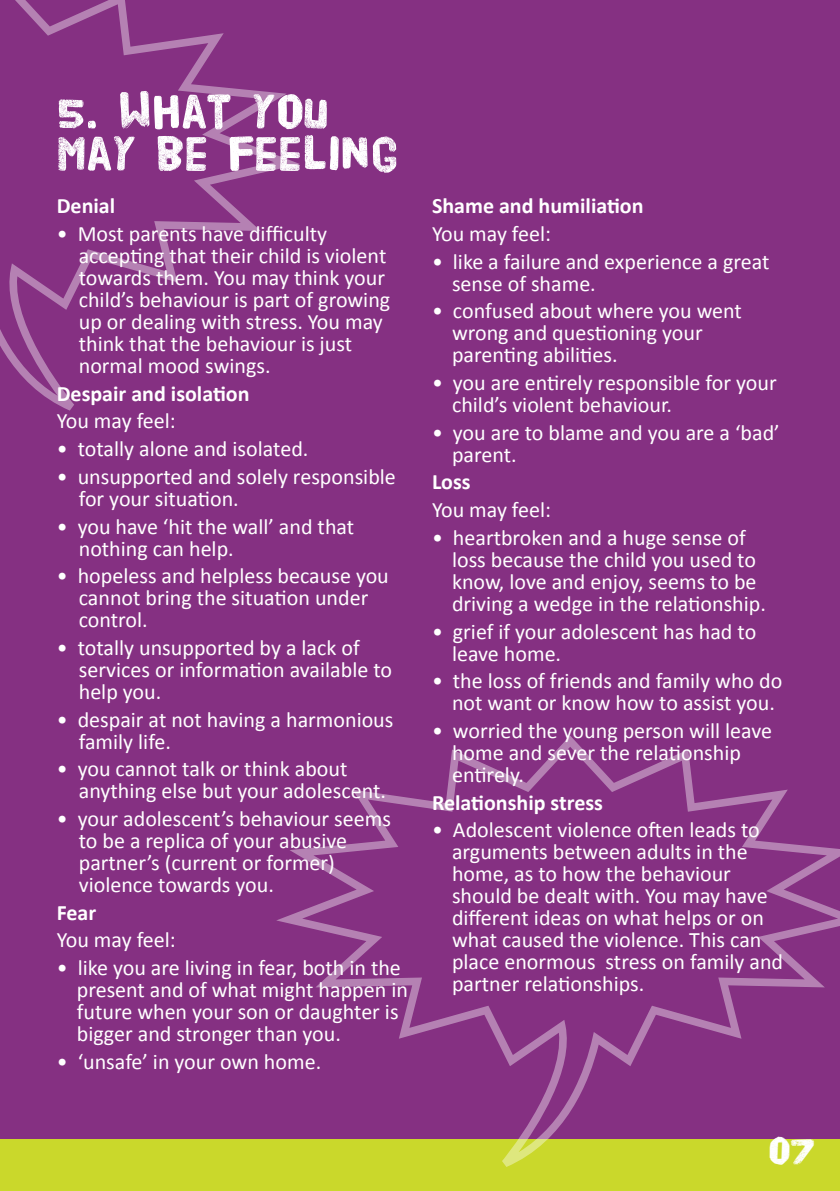
<style>
.page{position:relative;width:840px;height:1191px;background:#fff}
.page>*{position:absolute;margin:0;border:0;box-sizing:border-box;transform-origin:0 0}
.t1{font:50px/42px "HVD Poster";color:#fff}
.t2{font:44px "HVD Poster";color:#fff}
.t3{font:22px/22px "Calibri";color:#fff}
.t4{font:700 22px "Calibri";color:#fff}
</style>
<div class="page">
<div style="left:0;top:0;width:839px;height:1191px;background:#853082"></div>
<div style="left:0;top:1140px;width:839px;height:51px;background:#cad82b"></div>
<svg style="left:276px;top:735px;width:563px;height:432px"></svg>
<svg style="left:0;top:0;width:300px;height:410px"></svg>
<p class="t1" style="left:57px;top:91px;width:343px">5. What you may be feeling</p>
<p class="t4" style="left:57px;top:192px;width:60px">Denial</p>
<p class="t3" style="left:79px;top:223px;width:313px;text-indent:-22px">• Most parents have difficulty accepting that their child is violent towards them. You may think your child’s behaviour is part of growing up or dealing with stress. You may think that the behaviour is just normal mood swings.</p>
<p class="t4" style="left:57px;top:379px;width:194px">Despair and isolation</p>
<p class="t3" style="left:57px;top:410px;width:120px">You may feel:</p>
<p class="t3" style="left:57px;top:438px;width:253px">• totally alone and isolated.</p>
<p class="t3" style="left:79px;top:465px;width:318px;text-indent:-22px">• unsupported and solely responsible for your situation.</p>
<p class="t3" style="left:79px;top:515px;width:277px;text-indent:-22px">• you have ‘hit the wall’ and that nothing can help.</p>
<p class="t3" style="left:79px;top:565px;width:311px;text-indent:-22px">• hopeless and helpless because you cannot bring the situation under control.</p>
<p class="t3" style="left:79px;top:636px;width:315px;text-indent:-22px">• totally unsupported by a lack of services or information available to help you.</p>
<p class="t3" style="left:79px;top:708px;width:316px;text-indent:-22px">• despair at not having a harmonious family life.</p>
<p class="t3" style="left:79px;top:758px;width:308px;text-indent:-22px">• you cannot talk or think about anything else but your adolescent.</p>
<p class="t3" style="left:79px;top:807px;width:313px;text-indent:-22px">• your adolescent’s behaviour seems to be a replica of your abusive partner’s (current or former) violence towards you.</p>
<p class="t4" style="left:57px;top:898px;width:41px">Fear</p>
<p class="t3" style="left:57px;top:929px;width:120px">You may feel:</p>
<p class="t3" style="left:77px;top:956px;width:332px;text-indent:-20px">• like you are living in fear, both in the present and of what might happen in future when your son or daughter is bigger and stronger than you.</p>
<p class="t3" style="left:57px;top:1050px;width:266px">• ‘unsafe’ in your own home.</p>
<p class="t4" style="left:432px;top:192px;width:213px">Shame and humiliation</p>
<p class="t3" style="left:432px;top:223px;width:120px">You may feel:</p>
<p class="t3" style="left:452px;top:250px;width:319px;text-indent:-20px">• like a failure and experience a great sense of shame.</p>
<p class="t3" style="left:452px;top:300px;width:291px;text-indent:-20px">• confused about where you went wrong and questioning your parenting abilities.</p>
<p class="t3" style="left:452px;top:372px;width:326px;text-indent:-20px">• you are entirely responsible for your child’s violent behaviour.</p>
<p class="t3" style="left:452px;top:421px;width:329px;text-indent:-20px">• you are to blame and you are a ‘bad’ parent.</p>
<p class="t4" style="left:432px;top:468px;width:40px">Loss</p>
<p class="t3" style="left:432px;top:499px;width:120px">You may feel:</p>
<p class="t3" style="left:452px;top:526px;width:315px;text-indent:-20px">• heartbroken and a huge sense of loss because the child you used to know, love and enjoy, seems to be driving a wedge in the relationship.</p>
<p class="t3" style="left:452px;top:620px;width:305px;text-indent:-20px">• grief if your adolescent has had to leave home.</p>
<p class="t3" style="left:432px;top:670px;width:351px;text-align:center">• the loss of friends and family who do not want or know how to assist you.</p>
<p class="t3" style="left:452px;top:719px;width:321px;text-indent:-20px">• worried the young person will leave home and sever the relationship entirely.</p>
<p class="t4" style="left:432px;top:788px;width:172px">Relationship stress</p>
<p class="t3" style="left:452px;top:819px;width:332px;text-indent:-20px">• Adolescent violence often leads to arguments between adults in the home, as to how the behaviour should be dealt with. You may have different ideas on what helps or on what caused the violence. This can place enormous stress on family and partner relationships.</p>
<p class="t2" style="left:767px;top:1130px;width:49px">07</p>
</div>
